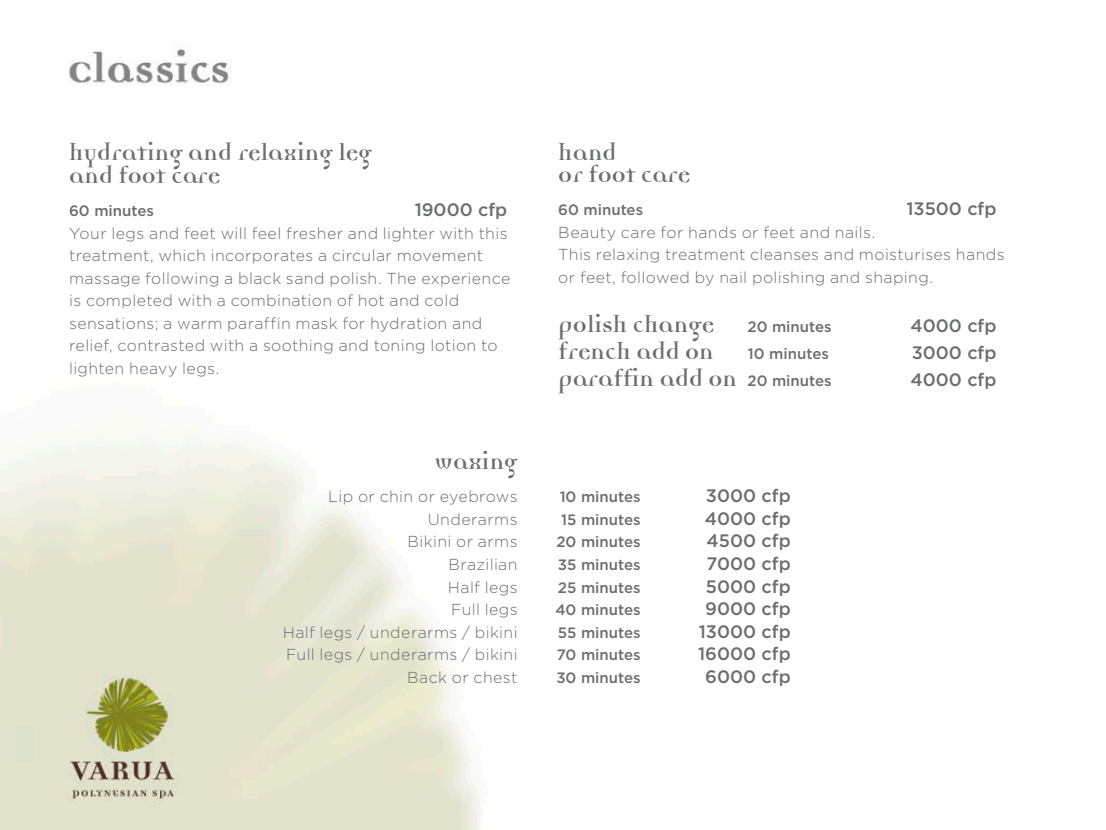
<style>
.page{position:relative;width:1106px;height:830px;background:#fff}
.page>*{position:absolute;margin:0;border:0;box-sizing:border-box;transform-origin:0 0}
.t1{font:700 25.8px "Democratica";color:#6c6d70}
.t2{font:500 18px "Gotham";color:#6c6d70}
.t3{font:300 15.9px/22.5px "Gotham";letter-spacing:.025em;color:#6c6d70}
.t4{font:500 15px "Gotham";color:#6c6d70}
.s1{font-family:"Gotham";font-weight:500;font-size:15px}
</style>
<div class="page">
<img style="left:0;top:49px;width:482px;height:780px">
<p class="t1" style="left:69px;top:141px;width:304px">hydrating and relaxing leg</p>
<p class="t1" style="left:69px;top:164px;width:153px">and foot care</p>
<p class="t4" style="left:69px;top:201px;width:86px">60 minutes</p>
<p class="t2" style="left:415px;top:198px;width:94px">19000 cfp</p>
<p class="t3" style="left:69px;top:221px;width:443px">Your legs and feet will feel fresher and lighter with this treatment, which incorporates a circular movement massage following a black sand polish. The experience is completed with a combination of hot and cold</p>
<p class="t3" style="left:69px;top:311px;width:430px">sensations; a warm paraffin mask for hydration and relief, contrasted with a soothing and toning lotion to lighten heavy legs.</p>
<p class="t1" style="left:558px;top:140px;width:60px">hand</p>
<p class="t1" style="left:558px;top:163px;width:133px">or foot care</p>
<p class="t4" style="left:558px;top:200px;width:86px">60 minutes</p>
<p class="t2" style="left:906px;top:197px;width:91px">13500 cfp</p>
<p class="t3" style="left:558px;top:220px;width:318px">Beauty care for hands or feet and nails.</p>
<p class="t3" style="left:558px;top:243px;width:448px">This relaxing treatment cleanses and moisturises hands</p>
<p class="t3" style="left:558px;top:265px;width:376px">or feet, followed by nail polishing and shaping.</p>
<p class="t1" style="left:558px;top:313px;width:157px">polish change</p>
<p class="t4" style="left:747px;top:317px;width:86px">20 minutes</p>
<p class="t2" style="left:910px;top:314px;width:87px">4000 cfp</p>
<p class="t1" style="left:558px;top:340px;width:157px">french add on</p>
<p class="t4" style="left:748px;top:344px;width:82px">10 minutes</p>
<p class="t2" style="left:911px;top:341px;width:86px">3000 cfp</p>
<p class="t1" style="left:558px;top:367px;width:275px">paraffin add on <span class="s1">20 minutes</span></p>
<p class="t2" style="left:910px;top:368px;width:87px">4000 cfp</p>
<p class="t1" style="left:435px;top:450px;width:84px">waxing</p>
<p class="t3" style="left:328px;top:485px;width:191px">Lip or chin or eyebrows</p>
<p class="t4" style="left:559px;top:487px;width:82px">10 minutes</p>
<p class="t2" style="left:706px;top:484px;width:86px">3000 cfp</p>
<p class="t3" style="left:428px;top:507px;width:91px">Underarms</p>
<p class="t4" style="left:561px;top:509px;width:81px">15 minutes</p>
<p class="t2" style="left:705px;top:506px;width:87px">4000 cfp</p>
<p class="t3" style="left:407px;top:530px;width:112px">Bikini or arms</p>
<p class="t4" style="left:556px;top:532px;width:86px">20 minutes</p>
<p class="t2" style="left:706px;top:529px;width:86px">4500 cfp</p>
<p class="t3" style="left:448px;top:552px;width:71px">Brazilian</p>
<p class="t4" style="left:558px;top:554px;width:84px">35 minutes</p>
<p class="t2" style="left:706px;top:551px;width:86px">7000 cfp</p>
<p class="t3" style="left:448px;top:575px;width:71px">Half legs</p>
<p class="t4" style="left:558px;top:577px;width:84px">25 minutes</p>
<p class="t2" style="left:706px;top:574px;width:86px">5000 cfp</p>
<p class="t3" style="left:451px;top:597px;width:68px">Full legs</p>
<p class="t4" style="left:555px;top:599px;width:87px">40 minutes</p>
<p class="t2" style="left:705px;top:596px;width:87px">9000 cfp</p>
<p class="t3" style="left:283px;top:620px;width:236px">Half legs / underarms / bikini</p>
<p class="t4" style="left:558px;top:622px;width:84px">55 minutes</p>
<p class="t2" style="left:699px;top:619px;width:93px">13000 cfp</p>
<p class="t3" style="left:286px;top:642px;width:233px">Full legs / underarms / bikini</p>
<p class="t4" style="left:557px;top:644px;width:85px">70 minutes</p>
<p class="t2" style="left:698px;top:641px;width:94px">16000 cfp</p>
<p class="t3" style="left:407px;top:665px;width:112px">Back or chest</p>
<p class="t4" style="left:556px;top:667px;width:86px">30 minutes</p>
<p class="t2" style="left:705px;top:664px;width:87px">6000 cfp</p>
</div>
